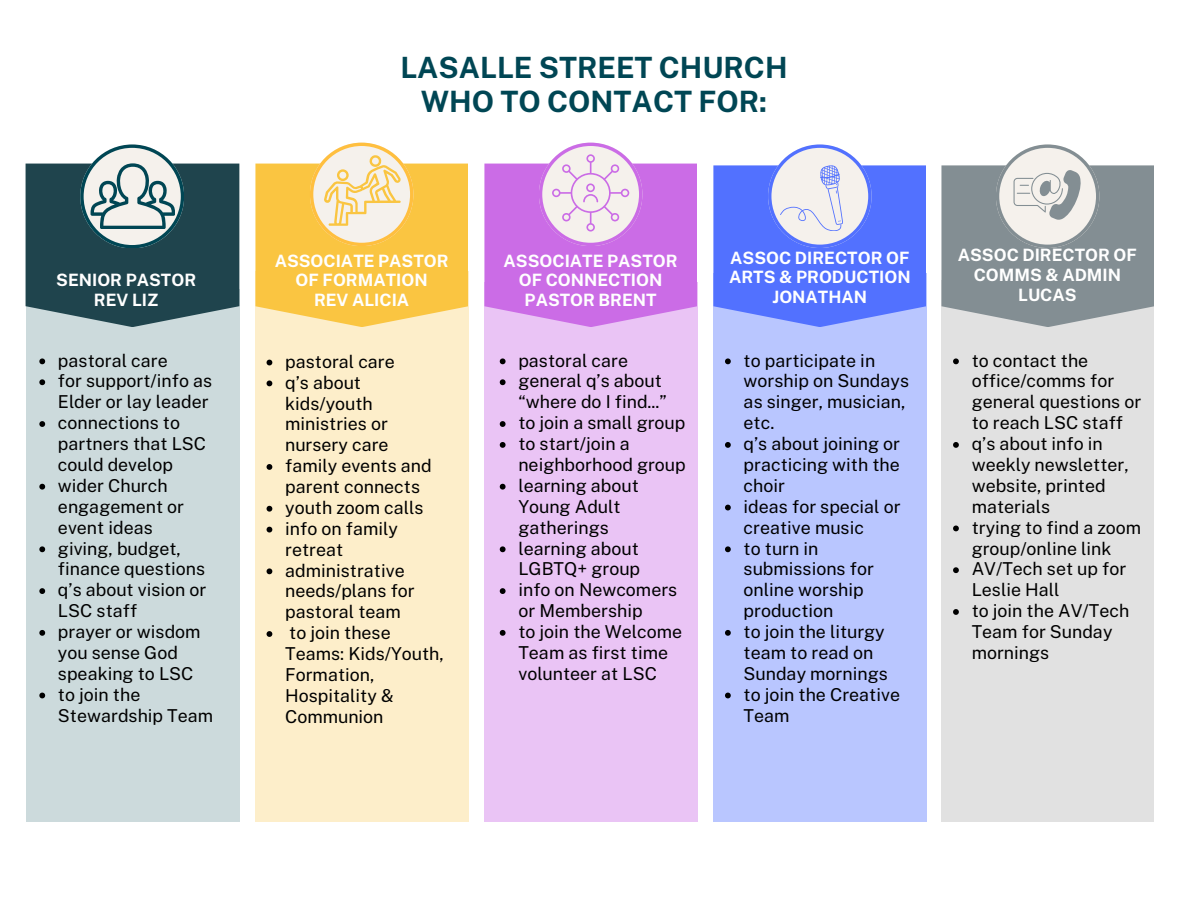
<style>
.page{position:relative;width:1188px;height:918px;background:#fff}
.page>*{position:absolute;margin:0;border:0;box-sizing:border-box;transform-origin:0 0}
.t1{font:700 29.4px "Public Sans";color:#004654}
.t2{font:700 29.25px "Public Sans";color:#004654}
.t3{font:17.85px/20.9px "Public Sans";color:#000}
.t4{font:700 16.95px/19.6px "Public Sans";color:#fff;text-align:center}
</style>
<div class="page">
<div style="left:26px;top:289px;width:214px;height:533px;background:#ccdadc"></div>
<svg style="left:39px;top:358px;width:6px;height:6px"></svg>
<svg style="left:39px;top:379px;width:6px;height:6px"></svg>
<svg style="left:39px;top:421px;width:6px;height:6px"></svg>
<svg style="left:39px;top:484px;width:6px;height:6px"></svg>
<svg style="left:39px;top:546px;width:6px;height:6px"></svg>
<svg style="left:39px;top:588px;width:6px;height:6px"></svg>
<svg style="left:39px;top:630px;width:6px;height:6px"></svg>
<svg style="left:39px;top:693px;width:6px;height:5px"></svg>
<div style="left:255px;top:272px;width:213px;height:550px;background:#fdeeca"></div>
<div style="left:484px;top:282px;width:213px;height:540px;background:#eac4f5"></div>
<svg style="left:484px;top:143px;width:213px;height:184px;background:#d894e9"></svg>
<svg style="left:255px;top:143px;width:213px;height:184px;background:#f9d273"></svg>
<svg style="left:267px;top:360px;width:5px;height:5px"></svg>
<svg style="left:267px;top:381px;width:5px;height:5px"></svg>
<svg style="left:267px;top:464px;width:5px;height:6px"></svg>
<svg style="left:267px;top:506px;width:5px;height:6px"></svg>
<svg style="left:267px;top:527px;width:5px;height:5px"></svg>
<svg style="left:267px;top:568px;width:5px;height:6px"></svg>
<svg style="left:267px;top:631px;width:5px;height:6px"></svg>
<svg style="left:500px;top:358px;width:6px;height:6px"></svg>
<svg style="left:500px;top:379px;width:6px;height:6px"></svg>
<svg style="left:500px;top:421px;width:6px;height:6px"></svg>
<svg style="left:500px;top:442px;width:6px;height:6px"></svg>
<svg style="left:500px;top:484px;width:6px;height:6px"></svg>
<svg style="left:500px;top:546px;width:6px;height:6px"></svg>
<svg style="left:500px;top:588px;width:6px;height:6px"></svg>
<svg style="left:500px;top:630px;width:6px;height:6px"></svg>
<div style="left:941px;top:281px;width:213px;height:541px;background:#e1e1e1"></div>
<svg style="left:941px;top:144px;width:213px;height:183px;background:#a6acaf"></svg>
<svg style="left:953px;top:358px;width:6px;height:6px"></svg>
<svg style="left:953px;top:442px;width:6px;height:6px"></svg>
<svg style="left:953px;top:526px;width:6px;height:5px"></svg>
<svg style="left:953px;top:567px;width:6px;height:6px"></svg>
<svg style="left:953px;top:609px;width:6px;height:6px"></svg>
<div style="left:713px;top:273px;width:213px;height:549px;background:#b9c6ff"></div>
<svg style="left:713px;top:144px;width:213px;height:183px;background:#8499fb"></svg>
<svg style="left:725px;top:358px;width:6px;height:6px"></svg>
<svg style="left:725px;top:442px;width:6px;height:6px"></svg>
<svg style="left:725px;top:505px;width:6px;height:5px"></svg>
<svg style="left:725px;top:546px;width:6px;height:6px"></svg>
<svg style="left:725px;top:630px;width:6px;height:6px"></svg>
<svg style="left:725px;top:693px;width:6px;height:5px"></svg>
<svg style="left:26px;top:144px;width:213px;height:183px;background:#5a767c"></svg>
<p class="t4" style="left:56px;top:271px;width:141px">SENIOR PASTOR<br>REV LIZ</p>
<h2 class="t3" style="left:58px;top:350px;width:111px">pastoral care</h2>
<p class="t3" style="left:58px;top:371px;width:156px">for support/info as<br>Elder or lay leader</p>
<p class="t3" style="left:58px;top:412px;width:150px">connections to partners that LSC could develop</p>
<p class="t3" style="left:58px;top:475px;width:128px">wider Church engagement or event ideas</p>
<p class="t3" style="left:58px;top:538px;width:149px">giving, budget, finance questions</p>
<p class="t3" style="left:58px;top:579px;width:150px">q’s about vision or<br>LSC staff</p>
<p class="t3" style="left:58px;top:621px;width:144px">prayer or wisdom you sense God speaking to LSC</p>
<p class="t3" style="left:58px;top:684px;width:157px">to join the<br>Stewardship Team</p>
<h2 class="t2" style="left:400px;top:50px;width:389px">LASALLE STREET CHURCH</h2>
<h2 class="t1" style="left:421px;top:85px;width:348px">WHO TO CONTACT FOR:</h2>
<p class="t4" style="left:275px;top:251px;width:176px">ASSOCIATE PASTOR<br>OF FORMATION<br>REV ALICIA</p>
<h1 class="t4" style="left:504px;top:251px;width:176px">ASSOCIATE PASTOR<br>OF CONNECTION<br>PASTOR BRENT</h1>
<p class="t3" style="left:285px;top:351px;width:111px">pastoral care</p>
<h2 class="t3" style="left:285px;top:372px;width:105px">q’s about kids/youth ministries or nursery care</h2>
<p class="t3" style="left:285px;top:455px;width:148px">family events and parent connects</p>
<p class="t3" style="left:285px;top:497px;width:140px">youth zoom calls</p>
<p class="t3" style="left:285px;top:518px;width:114px">info on family retreat</p>
<p class="t3" style="left:285px;top:560px;width:131px">administrative needs/plans for pastoral team</p>
<p class="t3" style="left:285px;top:622px;width:160px">to join these<br>Teams: Kids/Youth,<br>Formation,<br>Hospitality &amp;<br>Communion</p>
<p class="t3" style="left:518px;top:350px;width:111px">pastoral care</p>
<p class="t3" style="left:518px;top:371px;width:150px">general q’s about “where do I find...”</p>
<p class="t3" style="left:518px;top:412px;width:168px">to join a small group</p>
<h2 class="t3" style="left:518px;top:433px;width:169px">to start/join a neighborhood group</h2>
<p class="t3" style="left:518px;top:475px;width:122px">learning about<br>Young Adult gatherings</p>
<p class="t3" style="left:518px;top:538px;width:123px">learning about<br>LGBTQ+ group</p>
<p class="t3" style="left:518px;top:579px;width:160px">info on Newcomers or Membership</p>
<p class="t3" style="left:518px;top:621px;width:165px">to join the Welcome<br>Team as first time volunteer at LSC</p>
<p class="t4" style="left:729px;top:248px;width:183px">ASSOC DIRECTOR OF<br>ARTS &amp; PRODUCTION<br>JONATHAN</p>
<p class="t3" style="left:744px;top:350px;width:167px">to participate in worship on Sundays as singer, musician, etc.</p>
<p class="t3" style="left:744px;top:433px;width:158px;text-align:justify">q’s about joining or practicing with the choir</p>
<p class="t3" style="left:744px;top:496px;width:158px">ideas for special or creative music</p>
<p class="t3" style="left:744px;top:538px;width:132px">to turn in submissions for online worship production</p>
<p class="t3" style="left:744px;top:621px;width:146px">to join the liturgy team to read on<br>Sunday mornings</p>
<p class="t3" style="left:744px;top:684px;width:158px">to join the Creative<br>Team</p>
<p class="t4" style="left:958px;top:245px;width:181px">ASSOC DIRECTOR OF<br>COMMS &amp; ADMIN<br>LUCAS</p>
<p class="t3" style="left:972px;top:350px;width:171px">to contact the office/comms for general questions or to reach LSC staff</p>
<p class="t3" style="left:972px;top:433px;width:159px">q’s about info in weekly newsletter, website, printed materials</p>
<p class="t3" style="left:972px;top:517px;width:171px">trying to find a zoom group/online link</p>
<p class="t3" style="left:972px;top:559px;width:156px">AV/Tech set up for<br>Leslie Hall</p>
<h2 class="t3" style="left:972px;top:600px;width:159px">to join the AV/Tech<br>Team for Sunday mornings</h2>
</div>
